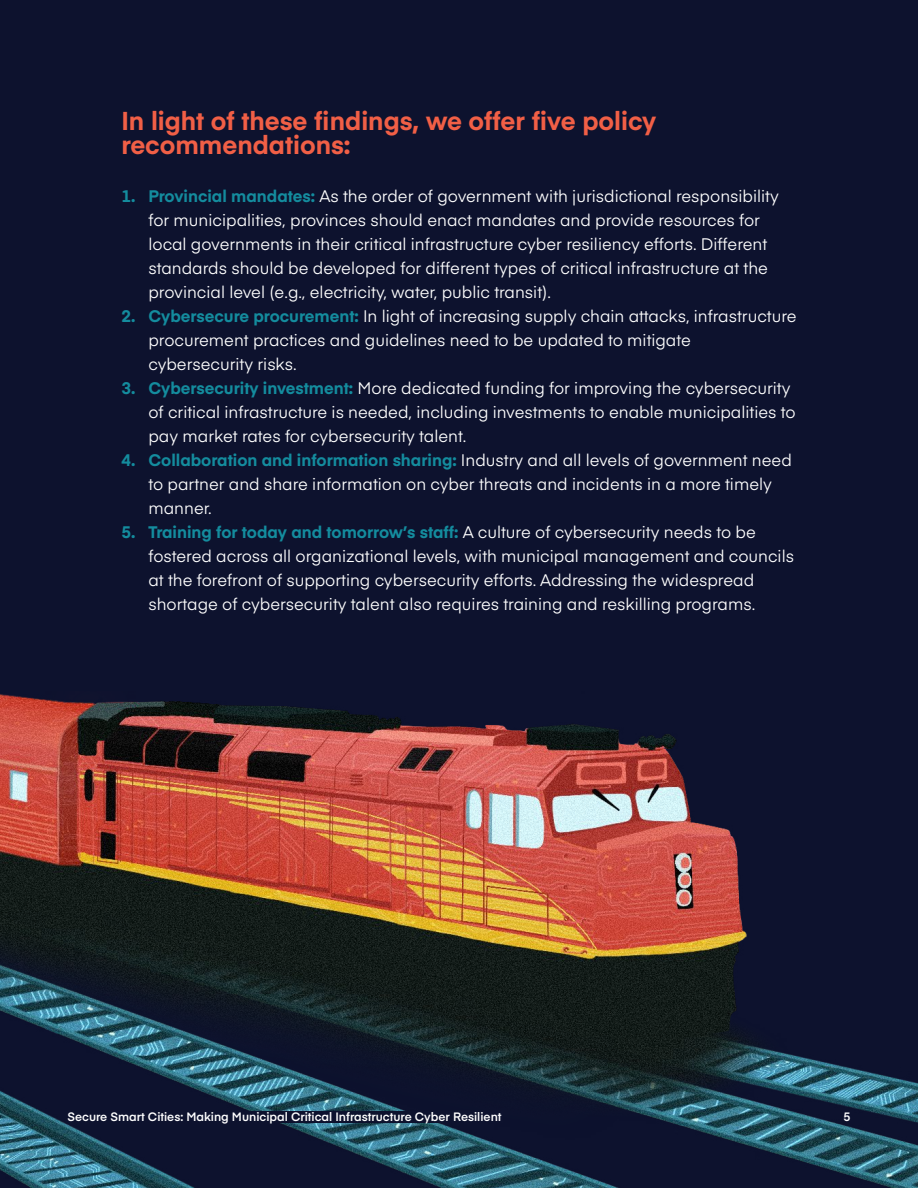
<style>
.page{position:relative;width:918px;height:1188px;background:#0d122e}
.page>*{position:absolute;margin:0;border:0;box-sizing:border-box;transform-origin:0 0}
.Body_Text{font:700 25.5px/24px "Eina 03";color:#f15f46}
.Body_Text-2{font:16.5px/24px "Eina 03";color:#fff}
.t1{font:600 12px "Eina 03";color:#fff}
.s1{font-weight:700;color:#148c9e}
</style>
<div class="page">
<img style="left:0;top:694px;width:918px;height:494px">
<div style="left:68px;top:1111px;width:435px;height:12px;background:#0d122e"></div>
<p class="Body_Text" style="left:121px;top:107px;width:536px">In light of these findings, we offer five policy recommendations:</p>
<p class="Body_Text-2" style="left:148px;top:183px;width:632px;text-indent:-27px"><span class="s1">1. Provincial mandates:</span> As the order of government with jurisdictional responsibility for municipalities, provinces should enact mandates and provide resources for local governments in their critical infrastructure cyber resiliency efforts. Different standards should be developed for different types of critical infrastructure at the provincial level (e.g., electricity, water, public transit).</p>
<p class="Body_Text-2" style="left:148px;top:303px;width:650px;text-indent:-27px"><span class="s1">2. Cybersecure procurement:</span> In light of increasing supply chain attacks, infrastructure procurement practices and guidelines need to be updated to mitigate cybersecurity risks.</p>
<p class="Body_Text-2" style="left:148px;top:375px;width:649px;text-indent:-27px"><span class="s1">3. Cybersecurity investment:</span> More dedicated funding for improving the cybersecurity of critical infrastructure is needed, including investments to enable municipalities to pay market rates for cybersecurity talent.</p>
<p class="Body_Text-2" style="left:148px;top:447px;width:645px;text-indent:-27px"><span class="s1">4. Collaboration and information sharing:</span> Industry and all levels of government need to partner and share information on cyber threats and incidents in a more timely manner.</p>
<p class="Body_Text-2" style="left:148px;top:519px;width:647px;text-indent:-27px"><span class="s1">5. Training for today and tomorrow’s staff:</span> A culture of cybersecurity needs to be fostered across all organizational levels, with municipal management and councils at the forefront of supporting cybersecurity efforts. Addressing the widespread shortage of cybersecurity talent also requires training and reskilling programs.</p>
<p class="t1" style="left:68px;top:1107px;width:436px">Secure Smart Cities: Making Municipal Critical Infrastructure Cyber Resilient</p>
<p class="t1" style="left:844px;top:1107px;width:8px">5</p>
</div>
